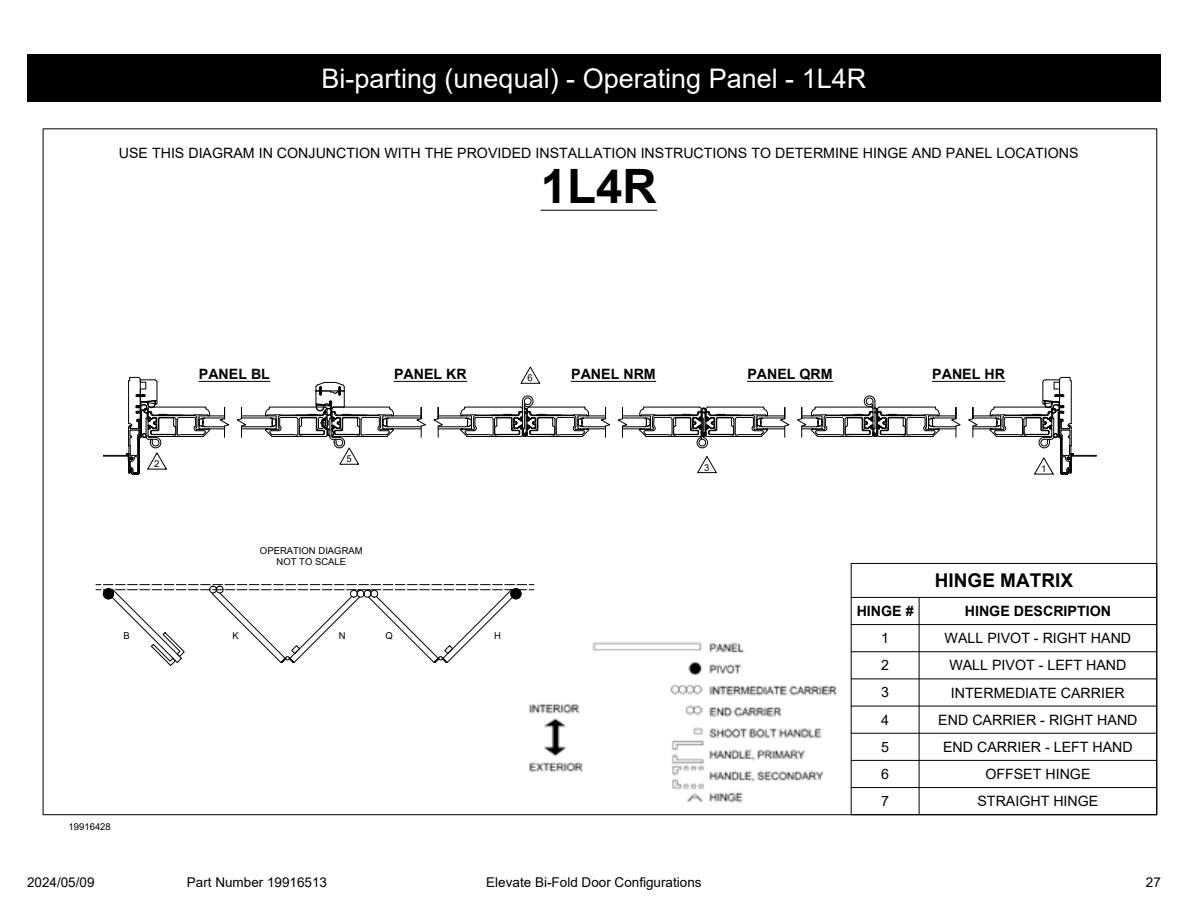
<style>
.page{position:relative;width:1188px;height:918px;background:#fff}
.page>*{position:absolute;margin:0;border:0;box-sizing:border-box;transform-origin:0 0}
.t1{font:700 47.4px "Arial";color:#000}
.t2{font:27px "Arial";color:#fff}
.t3{font:700 18.9px "Arial";color:#000}
.t4{font:14.25px/27.2px "Arial";color:#000;text-align:justify}
.t5{font:700 14.25px "Arial";color:#000}
.t6{font:13.5px "Arial";color:#000101}
.t7{font:9.45px/10.6px "Arial";color:#000;text-align:center}
</style>
<div class="page">
<img style="left:529px;top:642px;width:308px;height:161px">
<svg style="left:797px;top:395px;width:164px;height:43px"></svg>
<svg style="left:433px;top:395px;width:177px;height:43px"></svg>
<svg style="left:618px;top:407px;width:172px;height:41px"></svg>
<svg style="left:851px;top:563px;width:306px;height:252px"></svg>
<hr style="left:541px;top:210px;width:116px;height:1px;background:#000">
<hr style="left:199px;top:381px;width:71px;height:1px;background:#000">
<hr style="left:394px;top:381px;width:73px;height:1px;background:#000">
<hr style="left:571px;top:381px;width:85px;height:1px;background:#000">
<hr style="left:747px;top:381px;width:86px;height:1px;background:#000">
<hr style="left:932px;top:381px;width:73px;height:1px;background:#000">
<svg style="left:96px;top:584px;width:438px;height:82px"></svg>
<div style="left:511px;top:589px;width:10px;height:10px;border:1px solid #000;border-radius:50%"></div>
<div style="left:103px;top:589px;width:11px;height:10px;border:1px solid #000;border-radius:50%"></div>
<svg style="left:103px;top:377px;width:126px;height:98px"></svg>
<svg style="left:237px;top:382px;width:189px;height:83px"></svg>
<svg style="left:521px;top:367px;width:19px;height:17px"></svg>
<svg style="left:697px;top:456px;width:20px;height:17px"></svg>
<svg style="left:968px;top:377px;width:129px;height:98px"></svg>
<div style="left:27px;top:54px;width:1134px;height:48px;background:#000"></div>
<h2 class="t2" style="left:322px;top:60px;width:546px">Bi-parting (unequal) - Operating Panel - 1L4R</h2>
<p class="t4" style="left:119px;top:140px;width:961px">USE THIS DIAGRAM IN CONJUNCTION WITH THE PROVIDED INSTALLATION INSTRUCTIONS TO DETERMINE HINGE AND PANEL LOCATIONS</p>
<h1 class="t1" style="left:541px;top:153px;width:117px">1L4R</h1>
<p class="t7" style="left:154px;top:458px;width:7px">2</p>
<p class="t5" style="left:199px;top:364px;width:73px">PANEL BL</p>
<p class="t5" style="left:394px;top:364px;width:74px">PANEL KR</p>
<p class="t5" style="left:571px;top:364px;width:86px">PANEL NRM</p>
<p class="t5" style="left:747px;top:364px;width:87px">PANEL QRM</p>
<p class="t5" style="left:932px;top:364px;width:74px">PANEL HR</p>
<p class="t7" style="left:528px;top:373px;width:7px">6</p>
<p class="t7" style="left:347px;top:453px;width:7px">5</p>
<p class="t7" style="left:260px;top:546px;width:104px">OPERATION DIAGRAM<br>NOT TO SCALE</p>
<p class="t7" style="left:704px;top:462px;width:7px">3</p>
<p class="t7" style="left:1041px;top:463px;width:7px">1</p>
<h3 class="t3" style="left:935px;top:567px;width:140px">HINGE MATRIX</h3>
<p class="t7" style="left:124px;top:630px;width:8px">B</p>
<p class="t7" style="left:232px;top:630px;width:8px">K</p>
<p class="t7" style="left:339px;top:630px;width:8px">N</p>
<p class="t7" style="left:386px;top:630px;width:9px">Q</p>
<p class="t7" style="left:494px;top:630px;width:8px">H</p>
<p class="t7" style="left:69px;top:821px;width:44px">19916428</p>
<p class="t5" style="left:857px;top:601px;width:58px">HINGE #</p>
<p class="t5" style="left:965px;top:601px;width:148px">HINGE DESCRIPTION</p>
<p class="t4" style="left:881px;top:625px;width:9px">1<br>2<br>3<br>4<br>5<br>6<br>7</p>
<p class="t4" style="left:938px;top:625px;width:201px;text-align:center">WALL PIVOT - RIGHT HAND<br>WALL PIVOT - LEFT HAND<br>INTERMEDIATE CARRIER<br>END CARRIER - RIGHT HAND<br>END CARRIER - LEFT HAND<br>OFFSET HINGE<br>STRAIGHT HINGE</p>
<p class="t6" style="left:27px;top:873px;width:69px">2024/05/09</p>
<p class="t6" style="left:187px;top:873px;width:142px">Part Number 19916513</p>
<p class="t6" style="left:486px;top:873px;width:217px">Elevate Bi-Fold Door Configurations</p>
<p class="t6" style="left:1146px;top:873px;width:17px">27</p>
</div>
